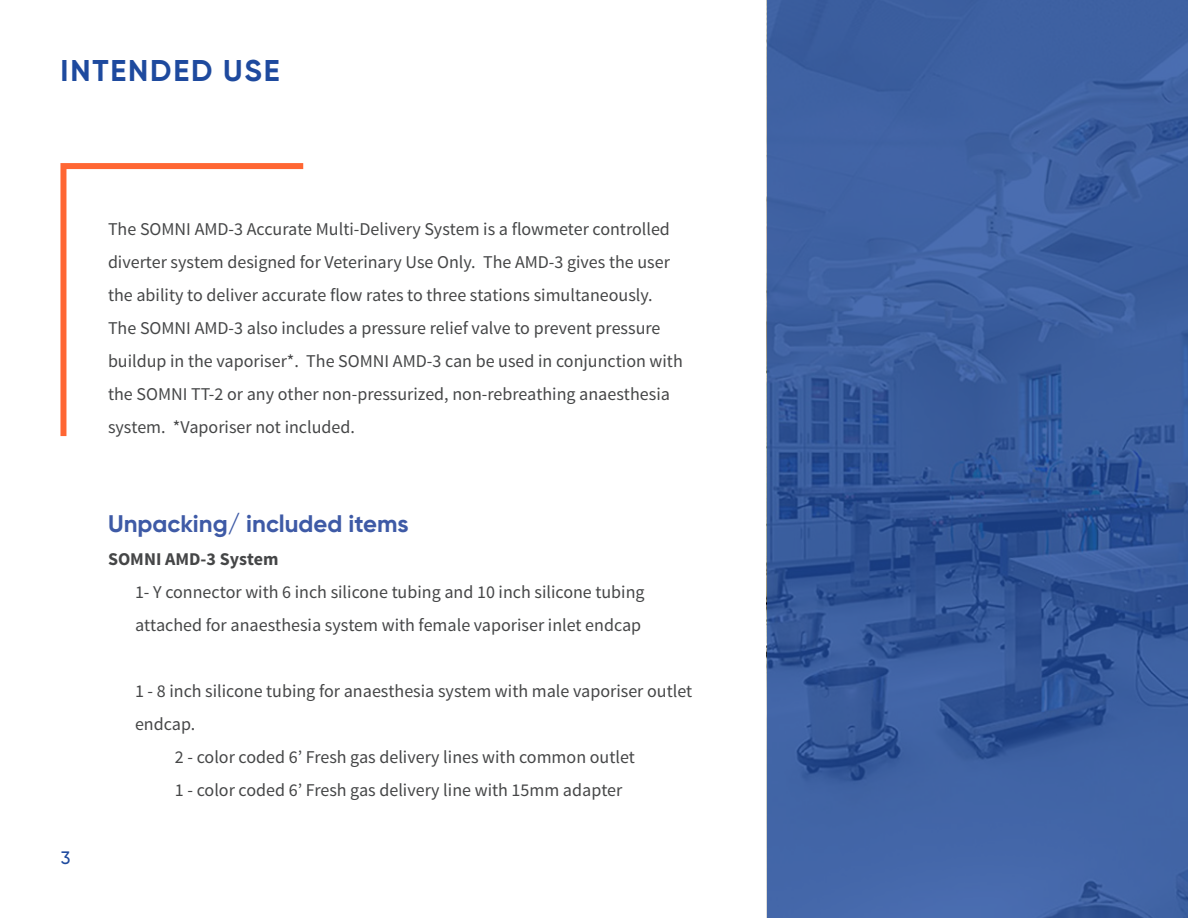
<style>
.page{position:relative;width:1188px;height:918px;background:#fff}
.page>*{position:absolute;margin:0;border:0;box-sizing:border-box;transform-origin:0 0}
.t1{font:700 30px "Gilroy";letter-spacing:.06em;color:#1e4a9e}
.t2{font:700 24px "Gilroy";color:#3e5aa6}
.t3{font:18px/33px "Source Sans Pro";color:#454647}
.t4{font:700 18px "Source Sans Pro";color:#454647}
.t5{font:500 18px "Gilroy";color:#1e4a9e}
</style>
<div class="page">
<svg style="left:60px;top:163px;width:244px;height:274px"></svg>
<svg style="left:767px;top:0;width:421px;height:918px;background:#3a5d9e"></svg>
<p class="t1" style="left:61px;top:52px;width:221px">INTENDED USE</p>
<p class="t3" style="left:108px;top:213px;width:576px">The SOMNI AMD-3 Accurate Multi-Delivery System is a flowmeter controlled diverter system designed for Veterinary Use Only. The AMD-3 gives the user the ability to deliver accurate flow rates to three stations simultaneously.<br>The SOMNI AMD-3 also includes a pressure relief valve to prevent pressure buildup in the vaporiser*. The SOMNI AMD-3 can be used in conjunction with the SOMNI TT-2 or any other non-pressurized, non-rebreathing anaesthesia system. *Vaporiser not included.</p>
<p class="t2" style="left:108px;top:509px;width:302px">Unpacking/ included items</p>
<p class="t4" style="left:108px;top:547px;width:172px">SOMNI AMD-3 System</p>
<p class="t3" style="left:135px;top:576px;width:511px">1- Y connector with 6 inch silicone tubing and 10 inch silicone tubing attached for anaesthesia system with female vaporiser inlet endcap</p>
<p class="t5" style="left:61px;top:847px;width:11px">3</p>
<p class="t3" style="left:135px;top:675px;width:559px">1 - 8 inch silicone tubing for anaesthesia system with male vaporiser outlet endcap.</p>
<p class="t3" style="left:175px;top:741px;width:461px">2 - color coded 6’ Fresh gas delivery lines with common outlet</p>
<p class="t3" style="left:175px;top:774px;width:449px">1 - color coded 6’ Fresh gas delivery line with 15mm adapter</p>
</div>
